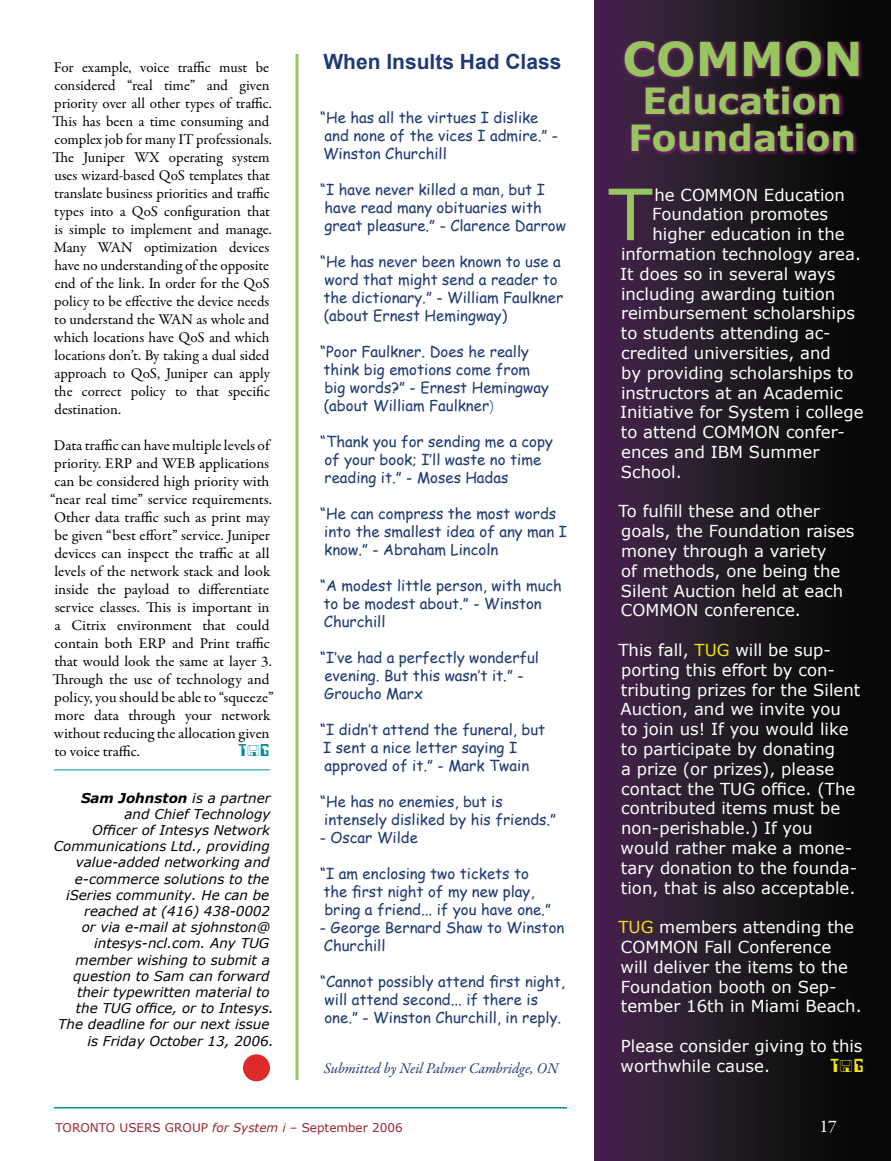
<style>
.page{position:relative;width:891px;height:1161px;background:#fff}
.page>*{position:absolute;margin:0;border:0;box-sizing:border-box;transform-origin:0 0}
.t1{font:70.95px "Verdana";color:#98c560}
.t2{font:700 46.5px "Verdana";color:#98c560}
.t3{font:700 36px/37.5px "Verdana";color:#98c560;text-align:center}
.t4{font:700 21px "Arial";color:#203b74}
.t5{font:18px "Garamond Premr Pro";color:#fff}
.t6{font:16.5px/19.8px "Verdana";color:#fff}
.t7{font:16.5px "Keypunch Plain";color:#f2e500}
.t8{font:15px/18px "Garamond Premr Pro";letter-spacing:-.005em;color:#000}
.t9{font:15px/18px "Comic Sans MS";color:#203b74}
.t10{font:italic 15px "Garamond Premr Pro";letter-spacing:-.005em;color:#203b74}
.t11{font:15px "Keypunch Plain";color:#008f97}
.t12{font:italic 13.5px "Verdana";color:#000}
.t13{font:italic 700 13.5px "Verdana";color:#000}
.t14{font:12px "Verdana";color:#992232}
.s1{font-weight:400}
.s2{font-family:"Garamond Premr Pro"}
.s3{font-style:italic}
.s4{color:#f2e500}
</style>
<div class="page">
<div style="left:594px;top:0;width:297px;height:1161px;background:linear-gradient(to right,#44274a,#000600)"></div>
<div style="left:622px;top:39px;width:241px;height:118px;background:#8f227b;opacity:.75"></div>
<hr style="left:54px;top:770px;width:216px;height:1px;background:#008f97">
<hr style="left:296px;top:54px;width:2px;height:1026px;background:#98c560">
<hr style="left:54px;top:1107px;width:513px;height:1px;background:#008f97">
<div style="left:243px;top:1054px;width:27px;height:27px;background:#dd2a2a;border-radius:50%"></div>
<svg style="left:840px;top:1060px;width:12px;height:12px"></svg>
<p class="t8" style="left:53px;top:59px;width:221px">For example, voice traffic must be considered “real time” and given priority over all other types of traffic.<br>This has been a time consuming and complex job for many IT professionals.<br>The Juniper WX operating system uses wizard-based QoS templates that translate business priorities and traffic types into a QoS configuration that is simple to implement and manage.<br>Many WAN optimization devices have no understanding of the opposite end of the link. In order for the QoS policy to be effective the device needs to understand the WAN as whole and which locations have QoS and which locations don’t. By taking a dual sided approach to QoS, Juniper can apply the correct policy to that specific destination.</p>
<p class="t8" style="left:54px;top:437px;width:217px">Data traffic can have multiple levels of</p>
<p class="t8" style="left:54px;top:455px;width:216px">priority. ERP and WEB applications</p>
<p class="t8" style="left:55px;top:473px;width:217px">can be considered high priority with</p>
<p class="t8" style="left:50px;top:491px;width:223px">“near real time” service requirements.</p>
<p class="t8" style="left:54px;top:509px;width:217px">Other data traffic such as print may</p>
<p class="t8" style="left:55px;top:527px;width:217px">be given “best effort” service. Juniper</p>
<p class="t8" style="left:55px;top:545px;width:216px">devices can inspect the traffic at all</p>
<p class="t8" style="left:55px;top:563px;width:217px">levels of the network stack and look</p>
<p class="t8" style="left:54px;top:581px;width:216px">inside the payload to differentiate</p>
<p class="t8" style="left:55px;top:599px;width:217px">service classes. This is important in</p>
<p class="t8" style="left:55px;top:617px;width:216px">a Citrix environment that could</p>
<p class="t8" style="left:55px;top:635px;width:217px">contain both ERP and Print traffic</p>
<p class="t8" style="left:54px;top:653px;width:219px">that would look the same at layer 3.</p>
<p class="t8" style="left:53px;top:671px;width:218px">Through the use of technology and</p>
<p class="t8" style="left:54px;top:689px;width:221px">policy, you should be able to “squeeze”</p>
<p class="t8" style="left:54px;top:707px;width:217px">more data through your network</p>
<p class="t8" style="left:54px;top:725px;width:217px">without reducing the allocation given</p>
<p class="t8" style="left:54px;top:743px;width:87px">to voice traffic.</p>
<p class="t11" style="left:239px;top:741px;width:32px">T G</p>
<p class="t13" style="left:81px;top:789px;width:191px">Sam Johnston <span class="s1">is a partner</span></p>
<p class="t12" style="left:125px;top:805px;width:147px">and Chief Technology</p>
<p class="t12" style="left:92px;top:821px;width:179px">Officer of Intesys Network</p>
<p class="t12" style="left:54px;top:838px;width:217px">Communications Ltd., providing</p>
<p class="t12" style="left:76px;top:854px;width:195px">value-added networking and</p>
<p class="t12" style="left:75px;top:870px;width:196px">e-commerce solutions to the</p>
<p class="t12" style="left:66px;top:886px;width:205px">iSeries community. He can be</p>
<p class="t12" style="left:84px;top:902px;width:187px">reached at (416) 438-0002</p>
<p class="t12" style="left:82px;top:919px;width:190px">or via e-mail at sjohnston@</p>
<p class="t12" style="left:94px;top:935px;width:177px">intesys-ncl.com. Any TUG</p>
<p class="t12" style="left:76px;top:951px;width:196px">member wishing to submit a</p>
<p class="t12" style="left:73px;top:967px;width:198px">question to Sam can forward</p>
<p class="t12" style="left:77px;top:983px;width:194px">their typewritten material to</p>
<p class="t12" style="left:76px;top:1000px;width:199px">the TUG office, or to Intesys.</p>
<p class="t12" style="left:58px;top:1016px;width:213px">The deadline for our next issue</p>
<p class="t12" style="left:87px;top:1032px;width:188px">is Friday October 13, 2006.</p>
<h3 class="t4" style="left:323px;top:48px;width:240px">When Insults Had Class</h3>
<p class="t9" style="left:320px;top:108px;width:239px">“He has all the virtues I dislike and none of the vices I admire.” -<br>Winston Churchill</p>
<p class="t9" style="left:320px;top:180px;width:247px">“I have never killed a man, but I have read many obituaries with great pleasure.” - Clarence Darrow</p>
<p class="t9" style="left:320px;top:252px;width:245px">“He has never been known to use a word that might send a reader to the dictionary.” - William Faulkner (about Ernest Hemingway)</p>
<p class="t9" style="left:320px;top:342px;width:230px">“Poor Faulkner. Does he really think big emotions come from big words?” - Ernest Hemingway (about William Faulkner<span class="s2">)</span></p>
<p class="t9" style="left:320px;top:432px;width:234px">“Thank you for sending me a copy of your book; I’ll waste no time reading it.” - Moses Hadas</p>
<p class="t9" style="left:320px;top:504px;width:248px">“He can compress the most words into the smallest idea of any man I know.” - Abraham Lincoln</p>
<p class="t9" style="left:320px;top:576px;width:243px">“A modest little person, with much to be modest about.” - Winston<br>Churchill</p>
<p class="t9" style="left:320px;top:648px;width:220px">“I’ve had a perfectly wonderful evening. But this wasn’t it.” -<br>Groucho Marx</p>
<p class="t9" style="left:320px;top:720px;width:226px">“I didn’t attend the funeral, but<br>I sent a nice letter saying I approved of it.” - Mark Twain</p>
<p class="t9" style="left:320px;top:792px;width:237px">“He has no enemies, but is intensely disliked by his friends.”</p>
<p class="t9" style="left:320px;top:828px;width:100px">- Oscar Wilde</p>
<p class="t9" style="left:320px;top:864px;width:232px">“I am enclosing two tickets to the first night of my new play, bring a friend... if you have one.”</p>
<p class="t9" style="left:320px;top:918px;width:246px">- George Bernard Shaw to Winston<br>Churchill</p>
<p class="t9" style="left:320px;top:972px;width:246px">“Cannot possibly attend first night, will attend second... if there is one.” - Winston Churchill, in reply.</p>
<p class="t10" style="left:324px;top:1059px;width:236px">Submitted by Neil Palmer Cambridge, ON</p>
<p class="t14" style="left:56px;top:1120px;width:349px">TORONTO USERS GROUP <span class="s3">for System i</span> – September 2006</p>
<h2 class="t2" style="left:623px;top:30px;width:242px">COMMON</h2>
<h3 class="t3" style="left:629px;top:81px;width:229px">Education<br>Foundation</h3>
<h1 class="t1" style="left:609px;top:169px;width:45px">T</h1>
<p class="t6" style="left:654px;top:184px;width:192px">he COMMON Education</p>
<p class="t6" style="left:652px;top:204px;width:177px">Foundation promotes</p>
<p class="t6" style="left:652px;top:224px;width:194px">higher education in the</p>
<p class="t6" style="left:621px;top:244px;width:242px">information technology area.</p>
<p class="t6" style="left:620px;top:263px;width:217px">It does so in several ways</p>
<p class="t6" style="left:621px;top:283px;width:216px">including awarding tuition</p>
<p class="t6" style="left:621px;top:303px;width:235px">reimbursement scholarships</p>
<p class="t6" style="left:621px;top:323px;width:211px">to students attending ac-</p>
<p class="t6" style="left:621px;top:343px;width:211px">credited universities, and</p>
<p class="t6" style="left:621px;top:362px;width:234px">by providing scholarships to</p>
<p class="t6" style="left:621px;top:382px;width:223px">instructors at an Academic</p>
<p class="t6" style="left:620px;top:402px;width:245px">Initiative for System i college</p>
<p class="t6" style="left:621px;top:422px;width:226px">to attend COMMON confer-</p>
<p class="t6" style="left:621px;top:442px;width:200px">ences and IBM Summer</p>
<p class="t6" style="left:621px;top:461px;width:62px">School.</p>
<p class="t6" style="left:618px;top:501px;width:238px">To fulfill these and other goals, the Foundation raises money through a variety<br>of methods, one being the<br>Silent Auction held at each<br>COMMON conference.</p>
<p class="t6" style="left:618px;top:640px;width:243px">This fall, <span class="s4">TUG</span> will be sup&shy;porting this effort by con&shy;tributing prizes for the Silent<br>Auction, and we invite you<br>to join us! If you would like to participate by donating<br>a prize (or prizes), please contact the TUG office. (The contributed items must be non-perishable.) If you would rather make a mone&shy;tary donation to the founda&shy;tion, that is also acceptable.</p>
<p class="t6" style="left:618px;top:917px;width:245px"><span class="s4">TUG</span> members attending the<br>COMMON Fall Conference<br>will deliver the items to the<br>Foundation booth on Sep&shy;tember 16th in Miami Beach.</p>
<p class="t6" style="left:621px;top:1036px;width:243px">Please consider giving to this worthwhile cause.</p>
<p class="t7" style="left:831px;top:1055px;width:35px">T G</p>
<p class="t5" style="left:820px;top:1116px;width:19px">17</p>
</div>
